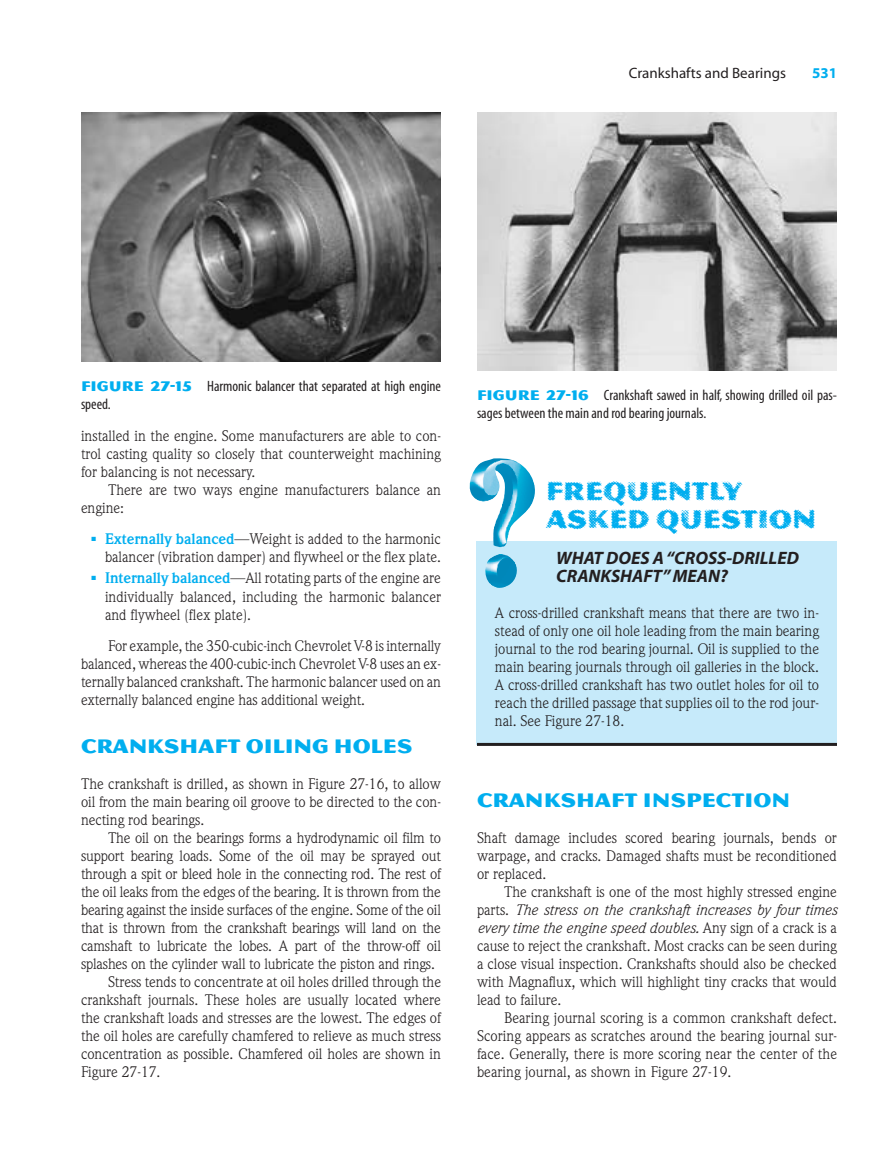
<style>
.page{position:relative;width:891px;height:1175px;background:#fff}
.page>*{position:absolute;margin:0;border:0;box-sizing:border-box;transform-origin:0 0}
.t1{font:27px/28.5px "Magnesium Grime";color:#00aeef}
.t2{font:21px "Magnesium MVB";letter-spacing:-.005em;color:#00aeef}
.t3{font:italic 700 18px/18px "Myriad";color:#231f20}
.t4{font:15px/18px "Weidemann";color:#231f20;text-align:justify}
.t5{font:condensed 15px/18px "Myriad";color:#231f20}
.t6{font:15px "Myriad";color:#231f20}
.t7{font:700 15px "Myriad";color:#00aeef}
.s1{font-family:"Magnesium MVB";font-stretch:normal;color:#00aeef}
.s2{font-weight:700;color:#00aeef}
.s3{font-style:italic}
</style>
<div class="page">
<img style="left:81px;top:112px;width:360px;height:249px">
<img style="left:477px;top:112px;width:360px;height:258px">
<div style="left:477px;top:540px;width:360px;height:204px;background:#c6eafa"></div>
<hr style="left:477px;top:743px;width:360px;height:3px;background:#231f20">
<img style="left:470px;top:458px;width:64px;height:129px">
<p class="t6" style="left:629px;top:67px;width:159px">Crankshafts and Bearings</p>
<p class="t7" style="left:812px;top:67px;width:26px">531</p>
<p class="t5" style="left:81px;top:378px;width:361px"><span class="s1">FIGURE 27-15</span> Harmonic balancer that separated at high engine speed.</p>
<p class="t5" style="left:477px;top:387px;width:361px"><span class="s1">FIGURE 27-16</span> Crankshaft sawed in half, showing drilled oil pas&shy;sages between the main and rod bearing journals.</p>
<p class="t4" style="left:81px;top:428px;width:361px">installed in the engine. Some manufacturers are able to con&shy;trol casting quality so closely that counterweight machining for balancing is not necessary.</p>
<p class="t4" style="left:81px;top:482px;width:361px;text-indent:27px">There are two ways engine manufacturers balance an engine:</p>
<p class="t4" style="left:91px;top:531px;width:351px;text-align:right"><sup>■</sup> <span class="s2">Externally balanced</span>—Weight is added to the harmonic balancer (vibration damper) and flywheel or the flex plate.</p>
<p class="t4" style="left:105px;top:570px;width:338px;text-indent:-14px"><sup>■</sup> <span class="s2">Internally balanced</span>—All rotating parts of the engine are individually balanced, including the harmonic balancer and flywheel (flex plate).</p>
<p class="t4" style="left:81px;top:638px;width:361px;text-indent:27px">For example, the 350-cubic-inch Chevrolet V-8 is internally balanced, whereas the 400-cubic-inch Chevrolet V-8 uses an ex&shy;ternally balanced crankshaft. The harmonic balancer used on an externally balanced engine has additional weight.</p>
<h2 class="t2" style="left:81px;top:733px;width:333px">CRANKSHAFT OILING HOLES</h2>
<p class="t4" style="left:81px;top:776px;width:361px">The crankshaft is drilled, as shown in Figure 27-16, to allow oil from the main bearing oil groove to be directed to the con&shy;necting rod bearings.</p>
<p class="t4" style="left:108px;top:830px;width:335px">The oil on the bearings forms a hydrodynamic oil film to</p>
<p class="t4" style="left:81px;top:848px;width:362px">support bearing loads. Some of the oil may be sprayed out</p>
<p class="t4" style="left:81px;top:866px;width:362px">through a spit or bleed hole in the connecting rod. The rest of</p>
<p class="t4" style="left:81px;top:884px;width:361px">the oil leaks from the edges of the bearing. It is thrown from the</p>
<p class="t4" style="left:81px;top:902px;width:361px">bearing against the inside surfaces of the engine. Some of the oil</p>
<p class="t4" style="left:81px;top:920px;width:361px">that is thrown from the crankshaft bearings will land on the</p>
<p class="t4" style="left:81px;top:938px;width:361px">camshaft to lubricate the lobes. A part of the throw-off oil</p>
<p class="t4" style="left:81px;top:956px;width:355px">splashes on the cylinder wall to lubricate the piston and rings.</p>
<p class="t4" style="left:108px;top:974px;width:335px">Stress tends to concentrate at oil holes drilled through the</p>
<p class="t4" style="left:81px;top:992px;width:361px">crankshaft journals. These holes are usually located where</p>
<p class="t4" style="left:81px;top:1010px;width:361px">the crankshaft loads and stresses are the lowest. The edges of</p>
<p class="t4" style="left:81px;top:1028px;width:361px">the oil holes are carefully chamfered to relieve as much stress</p>
<p class="t4" style="left:81px;top:1046px;width:361px">concentration as possible. Chamfered oil holes are shown in</p>
<p class="t4" style="left:81px;top:1064px;width:81px">Figure 27-17.</p>
<h1 class="t1" style="left:546px;top:476px;width:271px">FREQUENTLY<br>ASKED QUESTION</h1>
<p class="t3" style="left:556px;top:551px;width:244px">WHAT DOES A “CROSS-DRILLED<br>CRANKSHAFT” MEAN?</p>
<p class="t4" style="left:495px;top:605px;width:326px">A cross-drilled crankshaft means that there are two in&shy;stead of only one oil hole leading from the main bearing journal to the rod bearing journal. Oil is supplied to the main bearing journals through oil galleries in the block.<br>A cross-drilled crankshaft has two outlet holes for oil to reach the drilled passage that supplies oil to the rod jour&shy;nal. See Figure 27-18.</p>
<h2 class="t2" style="left:477px;top:787px;width:315px">CRANKSHAFT INSPECTION</h2>
<p class="t4" style="left:477px;top:830px;width:361px">Shaft damage includes scored bearing journals, bends or warpage, and cracks. Damaged shafts must be reconditioned or replaced.</p>
<p class="t4" style="left:477px;top:884px;width:362px;text-indent:27px">The crankshaft is one of the most highly stressed engine parts. <span class="s3">The stress on the crankshaft increases by four times every time the engine speed doubles.</span> Any sign of a crack is a cause to reject the crankshaft. Most cracks can be seen during a close visual inspection. Crankshafts should also be checked with Magnaflux, which will highlight tiny cracks that would lead to failure.</p>
<p class="t4" style="left:477px;top:1010px;width:362px;text-indent:27px">Bearing journal scoring is a common crankshaft defect.<br>Scoring appears as scratches around the bearing journal sur&shy;face. Generally, there is more scoring near the center of the bearing journal, as shown in Figure 27-19.</p>
</div>
